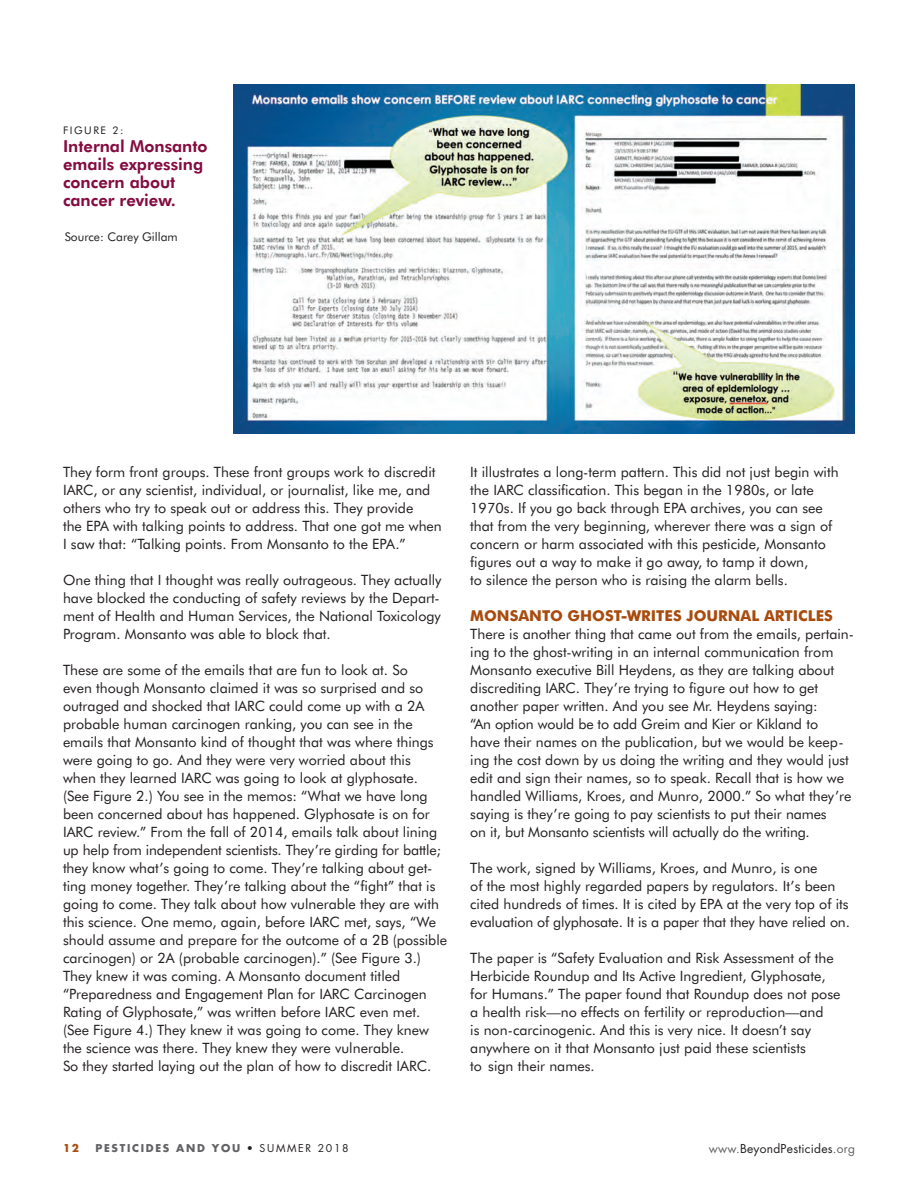
<style>
.page{position:relative;width:918px;height:1188px;background:#fff}
.page>*{position:absolute;margin:0;border:0;box-sizing:border-box;transform-origin:0 0}
.t1{font:800 16.5px/18px "Futura BT";color:#830b40}
.t2{font:700 15px "Futura BT";color:#a84b0d}
.t3{font:14.25px/18px "Futura BT";color:#231f20}
.t4{font:12px "Futura Std";color:#231f20}
.t5{font:12px "Futura BT";color:#231f20}
.t6{font:700 10.5px "Futura Std";letter-spacing:.16em;color:#636366}
.t7{font:10.5px "Futura BT";color:#231f20}
.t8{font:700 10.5px "Futura Std";color:#a84b0d}
.s1{font-weight:400;color:#231f20}
.s2{color:#636366}
</style>
<div class="page">
<img style="left:234px;top:85px;width:621px;height:349px">
<p class="t7" style="left:63px;top:124px;width:15px">Figure</p>
<p class="t7" style="left:112px;top:124px;width:13px">2:</p>
<p class="t1" style="left:63px;top:137px;width:146px">I nternal Monsanto emails expressing concern about cancer review.</p>
<p class="t5" style="left:65px;top:230px;width:114px">Source: Carey Gillam</p>
<p class="t3" style="left:63px;top:463px;width:380px">They form front groups. These front groups work to discredit IARC, or any scientist, individual, or journalist, like me, and others who try to speak out or address this. They provide<br>the EPA with talking points to address. That one got me when I saw that: “Talking points. From Monsanto to the EPA.”</p>
<p class="t3" style="left:63px;top:571px;width:380px">One thing that I thought was really outrageous. They actually have blocked the conducting of safety reviews by the Depart&shy;ment of Health and Human Services, the National Toxicology Program. Monsanto was able to block that.</p>
<p class="t3" style="left:63px;top:661px;width:386px">These are some of the emails that are fun to look at. So<br>even though Monsanto claimed it was so surprised and so outraged and shocked that IARC could come up with a 2A probable human carcinogen ranking, you can see in the emails that Monsanto kind of thought that was where things were going to go. And they were very worried about this when they learned IARC was going to look at glyphosate. (See Figure 2.) You see in the memos: “What we have long been concerned about has happened. Glyphosate is on for IARC review.” From the fall of 2014, emails talk about lining up help from independent scientists. They’re girding for battle; they know what’s going to come. They’re talking about get&shy;ting money together. They’re talking about the “fight” that is going to come. They talk about how vulnerable they are with this science. One memo, again, before IARC met, says, “We should assume and prepare for the outcome of a 2B (possible carcinogen) or 2A (probable carcinogen).” (See Figure 3.)<br>They knew it was coming. A Monsanto document titled “Preparedness and Engagement Plan for IARC Carcinogen Rating of Glyphosate,” was written before IARC even met. (See Figure 4.) They knew it was going to come. They knew the science was there. They knew they were vulnerable.<br>So they started laying out the plan of how to discredit IARC.</p>
<p class="t3" style="left:470px;top:463px;width:370px">It illustrates a long-term pattern. This did not just begin with the IARC classification. This began in the 1980s, or late 1970s. If you go back through EPA archives, you can see that from the very beginning, wherever there was a sign of concern or harm associated with this pesticide, Monsanto figures out a way to make it go away, to tamp it down,<br>to silence the person who is raising the alarm bells.</p>
<p class="t2" style="left:470px;top:607px;width:26px">MONSANTO</p>
<p class="t2" style="left:568px;top:607px;width:12px">GHOST</p>
<p class="t2" style="left:621px;top:607px;width:17px">-WRITES</p>
<p class="t2" style="left:687px;top:607px;width:12px">JOURNAL</p>
<p class="t2" style="left:764px;top:607px;width:10px">ARTICLES</p>
<p class="t3" style="left:470px;top:625px;width:385px">There is another thing that came out from the emails, pertain&shy;ing to the ghost-writing in an internal communication from Monsanto executive Bill Heydens, as they are talking about discrediting IARC. They’re trying to figure out how to get another paper written. And you see Mr. Heydens saying:<br>“An option would be to add Greim and Kier or Kikland to<br>have their names on the publication, but we would be keep&shy;ing the cost down by us doing the writing and they would just edit and sign their names, so to speak. Recall that is how we handled Williams, Kroes, and Munro, 2000.” So what they’re saying is they’re going to pay scientists to put their names<br>on it, but Monsanto scientists will actually do the writing.</p>
<p class="t3" style="left:470px;top:859px;width:381px">The work, signed by Williams, Kroes, and Munro, is one<br>of the most highly regarded papers by regulators. It’s been cited hundreds of times. It is cited by EPA at the very top of its evaluation of glyphosate. It is a paper that they have relied on.</p>
<p class="t3" style="left:470px;top:949px;width:372px">The paper is “Safety Evaluation and Risk Assessment of the Herbicide Roundup and Its Active Ingredient, Glyphosate, for Humans.” The paper found that Roundup does not pose a health risk—no effects on fertility or reproduction—and<br>is non-carcinogenic. And this is very nice. It doesn’t say anywhere on it that Monsanto just paid these scientists<br>to sign their names.</p>
<p class="t8" style="left:63px;top:1141px;width:18px">12</p>
<p class="t6" style="left:96px;top:1141px;width:255px">PESTICIDES AND YOU <span class="s1">• summer 2018</span></p>
<p class="t4" style="left:709px;top:1141px;width:148px"><span class="s2">www.</span>BeyondPesticides<span class="s2">.org</span></p>
</div>
